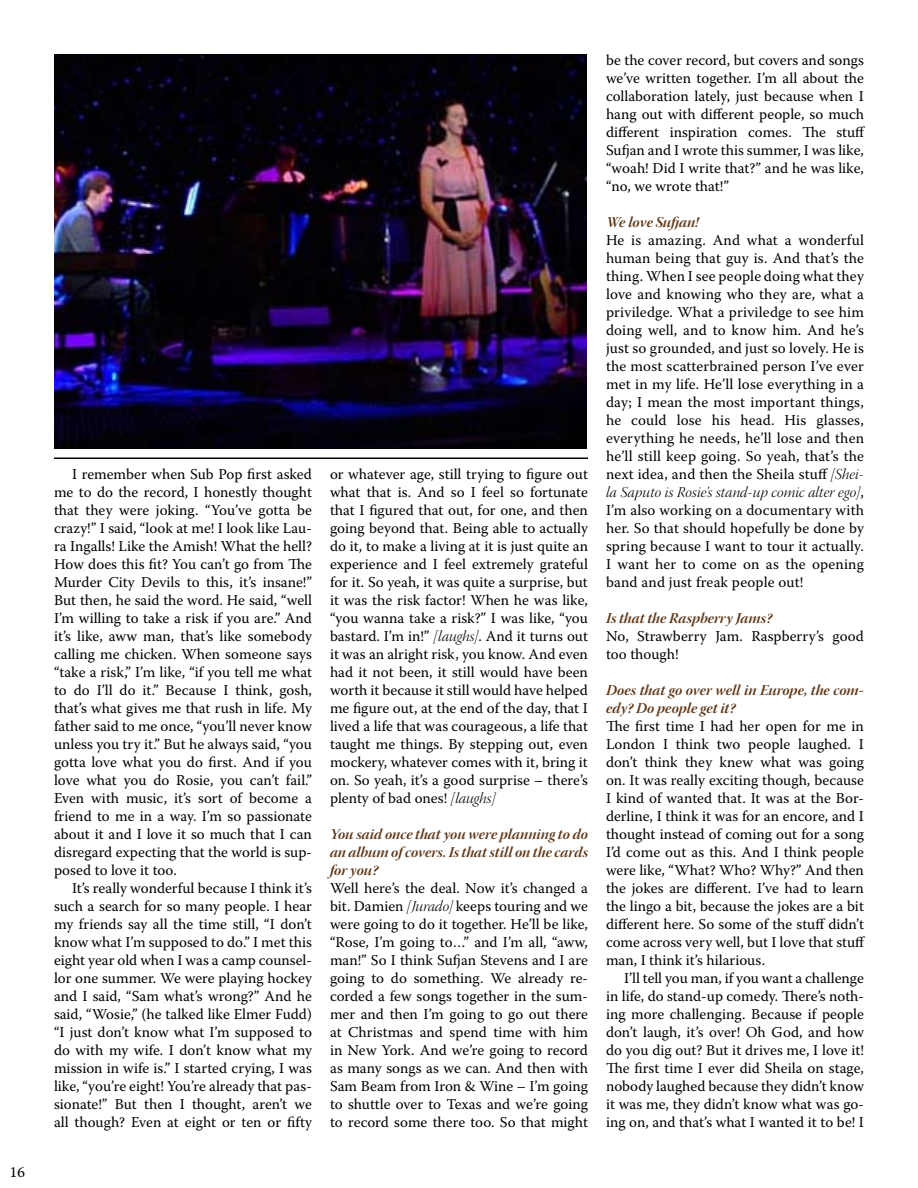
<style>
.page{position:relative;width:918px;height:1188px;background:#fff}
.page>*{position:absolute;margin:0;border:0;box-sizing:border-box;transform-origin:0 0}
.t1{font:15px/18px "Warnock Pro";color:#000;text-align:justify}
.t2{font:15px/18px "Warnock Pro Bold It Disp";color:#5e3616;text-align:justify}
.t3{font:15px "Warnock Pro Light It Disp";letter-spacing:.01em;color:#000}
.s1{font-family:"Warnock Pro Light It Disp"}
.s2{font-family:"Warnock Pro"}
</style>
<div class="page">
<img style="left:54px;top:54px;width:532px;height:394px">
<hr style="left:54px;top:458px;width:534px;height:1px;background:#000">
<p class="t1" style="left:10px;top:1163px;width:17px">16</p>
<p class="t1" style="left:54px;top:465px;width:260px;text-indent:18px">I remember when Sub Pop first asked me to do the record, I honestly thought that they were joking. “You’ve gotta be crazy!” I said, “look at me! I look like Lau&shy;ra Ingalls! Like the Amish! What the hell?<br>How does this fit? You can’t go from The Murder City Devils to this, it’s insane!” But then, he said the word. He said, “well I’m willing to take a risk if you are.” And it’s like, aww man, that’s like somebody calling me chicken. When someone says “take a risk,” I’m like, “if you tell me what to do I’ll do it.” Because I think, gosh, that’s what gives me that rush in life. My father said to me once, “you’ll never know unless you try it.” But he always said, “you gotta love what you do first. And if you love what you do Rosie, you can’t fail.” Even with music, it’s sort of become a friend to me in a way. I’m so passionate about it and I love it so much that I can disregard expecting that the world is sup&shy;posed to love it too.</p>
<p class="t1" style="left:54px;top:879px;width:260px;text-indent:18px">It’s really wonderful because I think it’s such a search for so many people. I hear my friends say all the time still, “I don’t know what I’m supposed to do.” I met this eight year old when I was a camp counsel&shy;lor one summer. We were playing hockey and I said, “Sam what’s wrong?” And he said, “Wosie,” (he talked like Elmer Fudd) “I just don’t know what I’m supposed to do with my wife. I don’t know what my mission in wife is.” I started crying, I was like, “you’re eight! You’re already that pas&shy;sionate!” But then I thought, aren’t we all though? Even at eight or ten or fifty</p>
<p class="t1" style="left:330px;top:465px;width:260px">or whatever age, still trying to figure out what that is. And so I feel so fortunate that I figured that out, for one, and then going beyond that. Being able to actually do it, to make a living at it is just quite an experience and I feel extremely grateful for it. So yeah, it was quite a surprise, but it was the risk factor! When he was like, “you wanna take a risk?” I was like, “you bastard. I’m in!” <span class="s1">[laughs]</span>. And it turns out it was an alright risk, you know. And even had it not been, it still would have been worth it because it still would have helped me figure out, at the end of the day, that I lived a life that was courageous, a life that taught me things. By stepping out, even mockery, whatever comes with it, bring it on. So yeah, it’s a good surprise – there’s plenty of bad ones! <span class="s1">[laughs]</span></p>
<p class="t2" style="left:330px;top:825px;width:260px">You said once that you were planning to do an album of covers. Is that still on the cards for you?</p>
<p class="t1" style="left:330px;top:879px;width:260px">Well here’s the deal. Now it’s changed a bit. Damien <span class="s1">[Jurado]</span> keeps touring and we were going to do it together. He’ll be like, “Rose, I’m going to…” and I’m all, “aww, man!” So I think Sufjan Stevens and I are going to do something. We already re&shy;corded a few songs together in the sum&shy;mer and then I’m going to go out there at Christmas and spend time with him in New York. And we’re going to record as many songs as we can. And then with Sam Beam from Iron &amp; Wine – I’m going to shuttle over to Texas and we’re going to record some there too. So that might</p>
<p class="t1" style="left:606px;top:51px;width:261px">be the cover record, but covers and songs we’ve written together. I’m all about the collaboration lately, just because when I hang out with different people, so much different inspiration comes. The stuff Sufjan and I wrote this summer, I was like, “woah! Did I write that?” and he was like, “no, we wrote that!”</p>
<p class="t2" style="left:606px;top:213px;width:94px">We love Sufjan!</p>
<p class="t1" style="left:606px;top:231px;width:260px">He is amazing. And what a wonderful human being that guy is. And that’s the thing. When I see people doing what they love and knowing who they are, what a priviledge. What a priviledge to see him doing well, and to know him. And he’s just so grounded, and just so lovely. He is the most scatterbrained person I’ve ever met in my life. He’ll lose everything in a day; I mean the most important things, he could lose his head. His glasses, everything he needs, he’ll lose and then he’ll still keep going. So yeah, that’s the next idea, and then the Sheila stuff <span class="s1">[Shei-</span></p>
<p class="t3" style="left:606px;top:484px;width:260px">la Saputo is Rosie’s stand-up comic alter ego]<span class="s2">,</span></p>
<p class="t1" style="left:606px;top:501px;width:260px">I’m also working on a documentary with her. So that should hopefully be done by spring because I want to tour it actually.<br>I want her to come on as the opening band and just freak people out!</p>
<p class="t2" style="left:606px;top:609px;width:168px">Is that the Raspberry Jams?</p>
<p class="t1" style="left:606px;top:627px;width:259px">No, Strawberry Jam. Raspberry’s good too though!</p>
<p class="t2" style="left:606px;top:681px;width:260px">Does that go over well in Europe, the com&shy;edy? Do people get it?</p>
<p class="t1" style="left:606px;top:717px;width:261px">The first time I had her open for me in London I think two people laughed. I don’t think they knew what was going on. It was really exciting though, because I kind of wanted that. It was at the Bor&shy;derline, I think it was for an encore, and I thought instead of coming out for a song I’d come out as this. And I think people were like, “What? Who? Why?” And then the jokes are different. I’ve had to learn the lingo a bit, because the jokes are a bit different here. So some of the stuff didn’t come across very well, but I love that stuff man, I think it’s hilarious.</p>
<p class="t1" style="left:606px;top:969px;width:260px;text-indent:18px">I’ll tell you man, if you want a challenge in life, do stand-up comedy. There’s noth&shy;ing more challenging. Because if people don’t laugh, it’s over! Oh God, and how do you dig out? But it drives me, I love it!<br>The first time I ever did Sheila on stage, nobody laughed because they didn’t know it was me, they didn’t know what was go&shy;ing on, and that’s what I wanted it to be! I</p>
</div>
